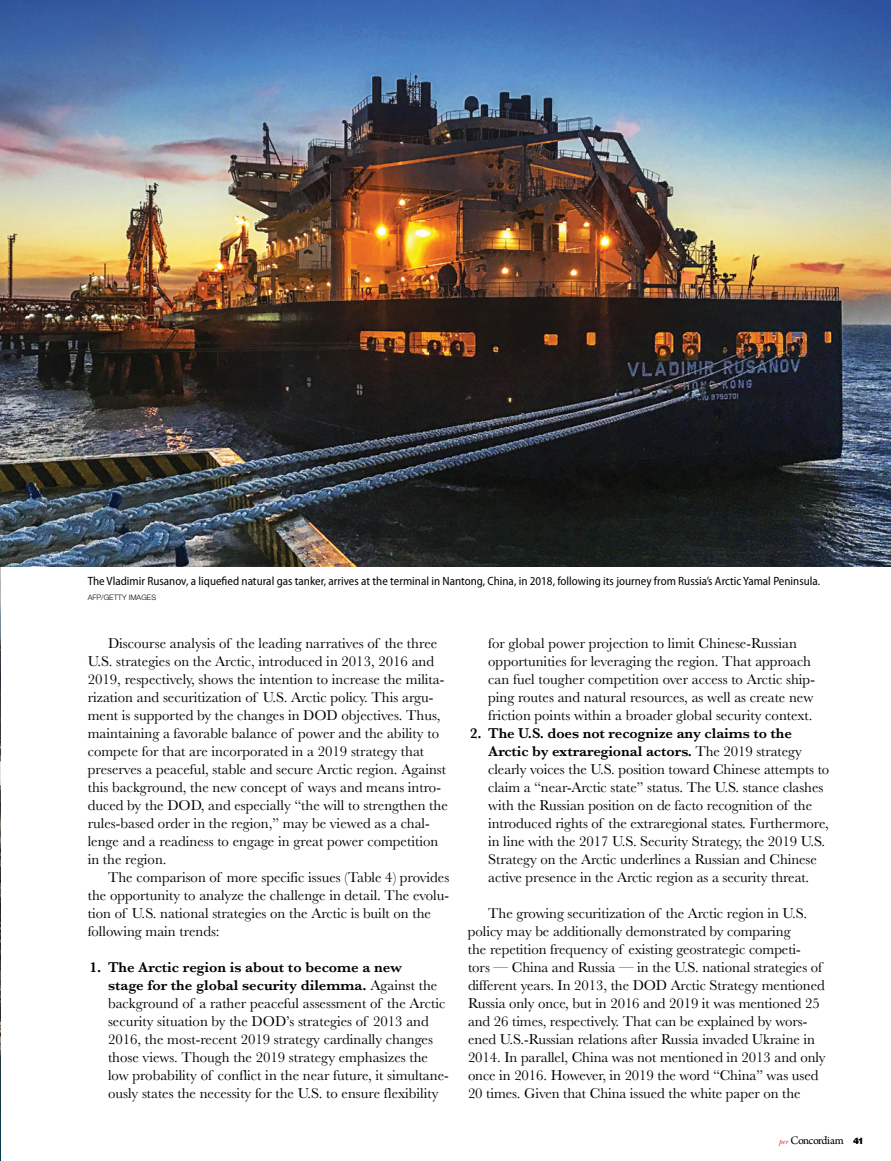
<style>
.page{position:relative;width:891px;height:1161px;background:#fff}
.page>*{position:absolute;margin:0;border:0;box-sizing:border-box;transform-origin:0 0}
.t1{font:14.85px/18px "Baskerville";color:#000}
.t2{font:semi-condensed 12px "Myriad Pro";color:#000}
.t3{font:12px "Arno Pro";letter-spacing:-.05em;color:#000}
.t4{font:300 7.5px "Helvetica Neue LT Std";color:#000}
.s1{font-weight:600}
.s2{font-family:"New Baskerville Std";font-style:italic;font-size:7.5px;color:#ed1d24}
.s3{font-family:"Helvetica Neue LT Std";font-weight:900;font-size:9px}
</style>
<div class="page">
<img style="left:0;top:567px;width:1px;height:594px">
<img style="left:0;top:0;width:891px;height:567px">
<p class="t2" style="left:88px;top:574px;width:734px">The Vladimir Rusanov, a liquefied natural gas tanker, arrives at the terminal in Nantong, China, in 2018, following its journey from Russia’s Arctic Yamal Peninsula.</p>
<p class="t4" style="left:88px;top:592px;width:70px">AFP/GETTY IMAGES</p>
<p class="t1" style="left:88px;top:634px;width:362px;text-indent:20px">Discourse analysis of the leading narratives of the three U.S. strategies on the Arctic, introduced in 2013, 2016 and 2019, respectively, shows the intention to increase the milita&shy;rization and securitization of U.S. Arctic policy. This argu&shy;ment is supported by the changes in DOD objectives. Thus, maintaining a favorable balance of power and the ability to compete for that are incorporated in a 2019 strategy that preserves a peaceful, stable and secure Arctic region. Against this background, the new concept of ways and means intro&shy;duced by the DOD, and especially “the will to strengthen the rules-based order in the region,” may be viewed as a chal&shy;lenge and a readiness to engage in great power competition in the region.</p>
<p class="t1" style="left:88px;top:868px;width:363px;text-indent:20px">The comparison of more specific issues (Table 4) provides the opportunity to analyze the challenge in detail. The evolu&shy;tion of U.S. national strategies on the Arctic is built on the following main trends:</p>
<p class="t1" style="left:108px;top:958px;width:342px;text-indent:-18px"><span class="s1">1. The Arctic region is about to become a new<br>stage for the global security dilemma.</span> Against the background of a rather peaceful assessment of the Arctic security situation by the DOD’s strategies of 2013 and 2016, the most-recent 2019 strategy cardinally changes those views. Though the 2019 strategy emphasizes the low probability of conflict in the near future, it simultane&shy;ously states the necessity for the U.S. to ensure flexibility</p>
<p class="t1" style="left:488px;top:634px;width:328px">for global power projection to limit Chinese-Russian opportunities for leveraging the region. That approach can fuel tougher competition over access to Arctic ship&shy;ping routes and natural resources, as well as create new friction points within a broader global security context.</p>
<p class="t1" style="left:488px;top:724px;width:343px;text-indent:-18px"><span class="s1">2. The U.S. does not recognize any claims to the Arctic by extraregional actors.</span> The 2019 strategy clearly voices the U.S. position toward Chinese attempts to claim a “near-Arctic state” status. The U.S. stance clashes with the Russian position on de facto recognition of the introduced rights of the extraregional states. Furthermore, in line with the 2017 U.S. Security Strategy, the 2019 U.S.<br>Strategy on the Arctic underlines a Russian and Chinese active presence in the Arctic region as a security threat.</p>
<p class="t1" style="left:468px;top:904px;width:359px;text-indent:20px">The growing securitization of the Arctic region in U.S. policy may be additionally demonstrated by comparing<br>the repetition frequency of existing geostrategic competi&shy;tors — China and Russia — in the U.S. national strategies of different years. In 2013, the DOD Arctic Strategy mentioned Russia only once, but in 2016 and 2019 it was mentioned 25 and 26 times, respectively. That can be explained by wors&shy;ened U.S.-Russian relations after Russia invaded Ukraine in 2014. In parallel, China was not mentioned in 2013 and only once in 2016. However, in 2019 the word “China” was used 20 times. Given that China issued the white paper on the</p>
<p class="t3" style="left:779px;top:1134px;width:87px"><span class="s2">per</span> Concordiam <span class="s3">41</span></p>
</div>
